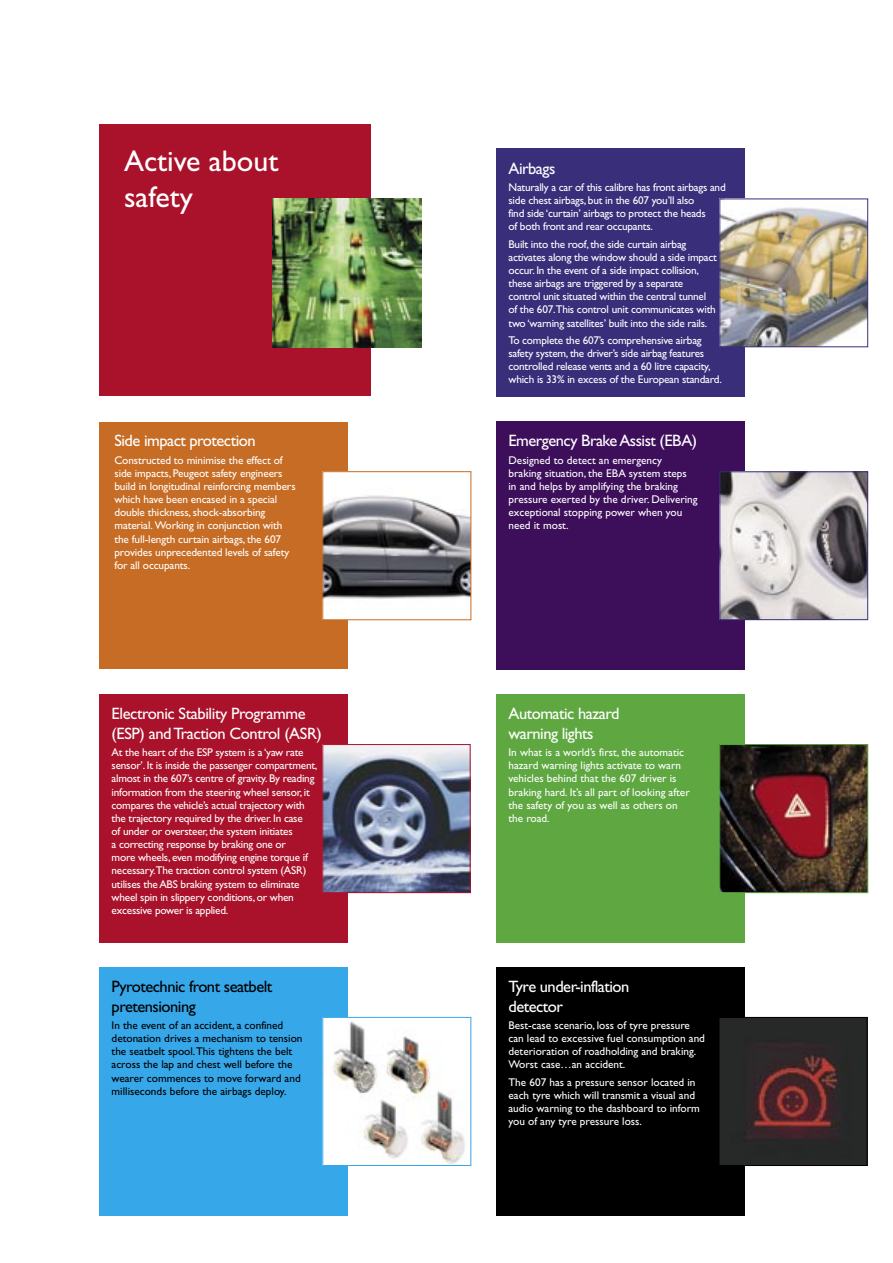
<style>
.page{position:relative;width:893px;height:1263px;background:#fff}
.page>*{position:absolute;margin:0;border:0;box-sizing:border-box;transform-origin:0 0}
.t1{font:30px/36px "Gill Sans";color:#fff}
.t2{font:16.5px/19.5px "Gill Sans";letter-spacing:-.03em;color:#fff}
.t3{font:16.5px/19.5px "Gill Sans";letter-spacing:-.03em;color:#000}
.t4{font:11.25px/13.2px "Gill Sans";letter-spacing:-.02em;color:#fff}
.t5{font:11.25px/13.2px "Gill Sans";color:#fff}
.t6{font:11.25px/13.2px "Gill Sans";color:#000}
</style>
<div class="page">
<div style="left:99px;top:422px;width:248px;height:246px;background:#c66c25"></div>
<div style="left:99px;top:124px;width:272px;height:272px;background:#a9122a"></div>
<div style="left:496px;top:694px;width:248px;height:249px;background:#5fa841"></div>
<div style="left:496px;top:422px;width:248px;height:248px;background:#3d0f5b"></div>
<div style="left:99px;top:695px;width:248px;height:248px;background:#a9122a"></div>
<div style="left:323px;top:472px;width:148px;height:148px;background:#fff"></div>
<img style="left:324px;top:495px;width:145px;height:104px">
<div style="left:322px;top:471px;width:149px;height:149px;border:1px solid #c66c25"></div>
<img style="left:324px;top:746px;width:144px;height:145px">
<div style="left:322px;top:744px;width:148px;height:149px;border:1px solid #a9122a"></div>
<img style="left:721px;top:473px;width:145px;height:145px">
<div style="left:719px;top:471px;width:149px;height:149px;border:1px solid #392e7a"></div>
<img style="left:273px;top:198px;width:149px;height:149px">
<div style="left:99px;top:967px;width:248px;height:248px;background:#36a7e9"></div>
<img style="left:324px;top:1019px;width:141px;height:145px">
<div style="left:322px;top:1017px;width:149px;height:149px;border:1px solid #36a7e9"></div>
<div style="left:496px;top:967px;width:248px;height:248px;background:#000"></div>
<img style="left:721px;top:1019px;width:144px;height:145px">
<div style="left:719px;top:1017px;width:148px;height:149px;border:1px solid #000"></div>
<img style="left:721px;top:746px;width:145px;height:145px">
<div style="left:719px;top:744px;width:149px;height:149px;border:1px solid #5fa841"></div>
<div style="left:496px;top:149px;width:248px;height:248px;background:#392e7a"></div>
<img style="left:721px;top:200px;width:145px;height:145px">
<div style="left:719px;top:198px;width:149px;height:149px;border:1px solid #392e7a"></div>
<h1 class="t1" style="left:124px;top:143px;width:156px">Active about safety</h1>
<h2 class="t2" style="left:114px;top:431px;width:143px">Side impact protection</h2>
<p class="t4" style="left:114px;top:453px;width:183px">Constructed to minimise the effect of side impacts, Peugeot safety engineers build in longitudinal reinforcing members which have been encased in a special double thickness, shock-absorbing material. Working in conjunction with the full-length curtain airbags, the 607 provides unprecedented levels of safety for all occupants.</p>
<h2 class="t2" style="left:112px;top:704px;width:212px">Electronic Stability Programme (ESP) and Traction Control (ASR)</h2>
<p class="t4" style="left:112px;top:746px;width:207px">At the heart of the ESP system is a ‘yaw rate sensor’. It is inside the passenger compartment, almost in the 607’s centre of gravity. By reading information from the steering wheel sensor, it compares the vehicle’s actual trajectory with the trajectory required by the driver. In case<br>of under or oversteer, the system initiates<br>a correcting response by braking one or<br>more wheels, even modifying engine torque if necessary.The traction control system (ASR) utilises the ABS braking system to eliminate wheel spin in slippery conditions, or when excessive power is applied.</p>
<h2 class="t3" style="left:112px;top:977px;width:162px">Pyrotechnic front seatbelt pretensioning</h2>
<p class="t6" style="left:112px;top:1019px;width:192px">In the event of an accident, a confined detonation drives a mechanism to tension the seatbelt spool.This tightens the belt across the lap and chest well before the wearer commences to move forward and milliseconds before the airbags deploy.</p>
<h2 class="t2" style="left:508px;top:158px;width:48px">Airbags</h2>
<p class="t4" style="left:508px;top:181px;width:219px">Naturally a car of this calibre has front airbags and side chest airbags, but in the 607 you’ll also<br>find side ‘curtain’ airbags to protect the heads<br>of both front and rear occupants.</p>
<p class="t4" style="left:508px;top:237px;width:210px">Built into the roof, the side curtain airbag activates along the window should a side impact occur. In the event of a side impact collision, these airbags are triggered by a separate control unit situated within the central tunnel of the 607.This control unit communicates with two ‘warning satellites’ built into the side rails.</p>
<p class="t4" style="left:508px;top:334px;width:215px">To complete the 607’s comprehensive airbag safety system, the driver’s side airbag features controlled release vents and a 60 litre capacity, which is 33% in excess of the European standard.</p>
<h2 class="t2" style="left:508px;top:431px;width:190px">Emergency Brake Assist (EBA)</h2>
<p class="t5" style="left:508px;top:453px;width:191px">Designed to detect an emergency braking situation, the EBA system steps in and helps by amplifying the braking pressure exerted by the driver. Delivering exceptional stopping power when you need it most.</p>
<h2 class="t2" style="left:508px;top:704px;width:113px">Automatic hazard warning lights</h2>
<p class="t5" style="left:508px;top:746px;width:183px">In what is a world’s first, the automatic hazard warning lights activate to warn vehicles behind that the 607 driver is braking hard. It’s all part of looking after the safety of you as well as others on the road.</p>
<h2 class="t2" style="left:508px;top:977px;width:122px">Tyre under-inflation detector</h2>
<p class="t5" style="left:508px;top:1019px;width:198px">Best-case scenario, loss of tyre pressure can lead to excessive fuel consumption and deterioration of roadholding and braking.<br>Worst case…an accident.</p>
<p class="t5" style="left:508px;top:1075px;width:193px">The 607 has a pressure sensor located in each tyre which will transmit a visual and audio warning to the dashboard to inform you of any tyre pressure loss.</p>
</div>
